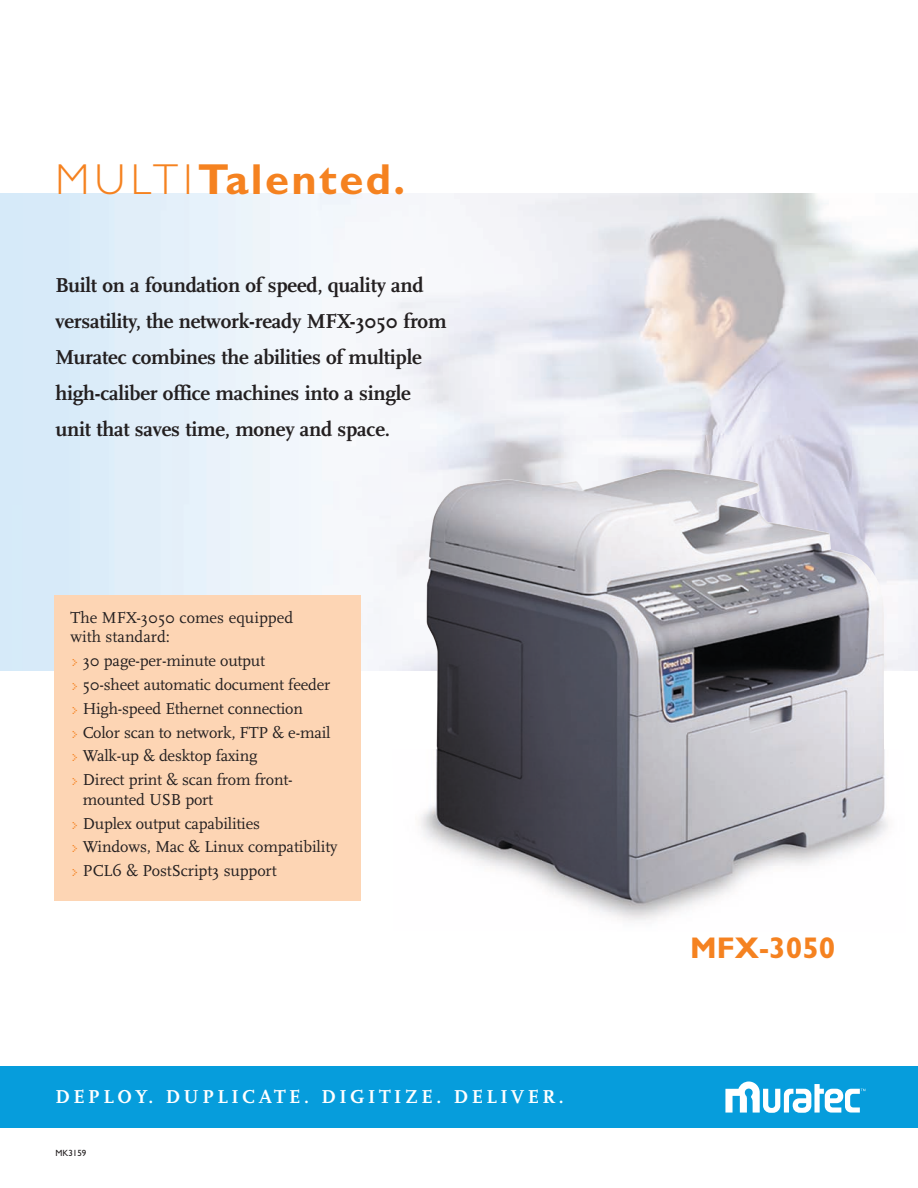
<style>
.page{position:relative;width:918px;height:1188px;background:#fff}
.page>*{position:absolute;margin:0;border:0;box-sizing:border-box;transform-origin:0 0}
.t1{font:700 43.5px "Gill Sans";letter-spacing:.055em;color:#f58220}
.t2{font:700 30px "Gill Sans";color:#f58220}
.t3{font:700 21px/36px "Scala";letter-spacing:-.01em;color:#231f20}
.t4{font:700 19.5px "Scala";letter-spacing:.18em;color:#fff}
.t5{font:16.5px/23.9px "Scala";letter-spacing:-.01em;color:#231f20}
.t6{font:9px "Gill Sans";color:#231f20}
.s1{font-weight:300}
.s2{font-family:"Bubbledot ICG Coarse Pos";font-size:15.75px;color:#f58220}
</style>
<div class="page">
<img style="left:393px;top:469px;width:513px;height:452px">
<div style="left:54px;top:596px;width:307px;height:305px;background:#fdd5b4"></div>
<div style="left:0;top:1066px;width:918px;height:62px;background:#069ddc"></div>
<svg style="left:725px;top:1082px;width:140px;height:31px"></svg>
<h1 class="t1" style="left:56px;top:162px;width:351px"><span class="s1">MULTI</span>Talented.</h1>
<p class="t3" style="left:56px;top:267px;width:393px">Built on a foundation of speed, quality and versatility, the network-ready MFX-3050 from Muratec combines the abilities of multiple high-caliber office machines into a single unit that saves time, money and space.</p>
<p class="t5" style="left:70px;top:607px;width:224px;line-height:19.5px">The MFX-3050 comes equipped with standard:</p>
<p class="t5" style="left:70px;top:648px;width:262px"><span class="s2">&gt;</span> 30 page-per-minute output<br><span class="s2">&gt;</span> 50-sheet automatic document feeder <span class="s2">&gt;</span> High-speed Ethernet connection<br><span class="s2">&gt;</span> Color scan to network, FTP &amp; e-mail <span class="s2">&gt;</span> Walk-up &amp; desktop faxing<br><span class="s2">&gt;</span> Direct print &amp; scan from front-</p>
<p class="t5" style="left:70px;top:787px;width:269px;text-indent:12px">mounted USB port<br><span class="s2">&gt;</span> Duplex output capabilities<br><span class="s2">&gt;</span> Windows, Mac &amp; Linux compatibility <span class="s2">&gt;</span> PCL6 &amp; PostScript3 support</p>
<p class="t4" style="left:56px;top:1085px;width:510px">DEPLOY. DUPLICATE. DIGITIZE. DELIVER.</p>
<p class="t6" style="left:56px;top:1147px;width:32px">MK3159</p>
<h2 class="t2" style="left:690px;top:937px;width:147px">MFX-3050</h2>
</div>
